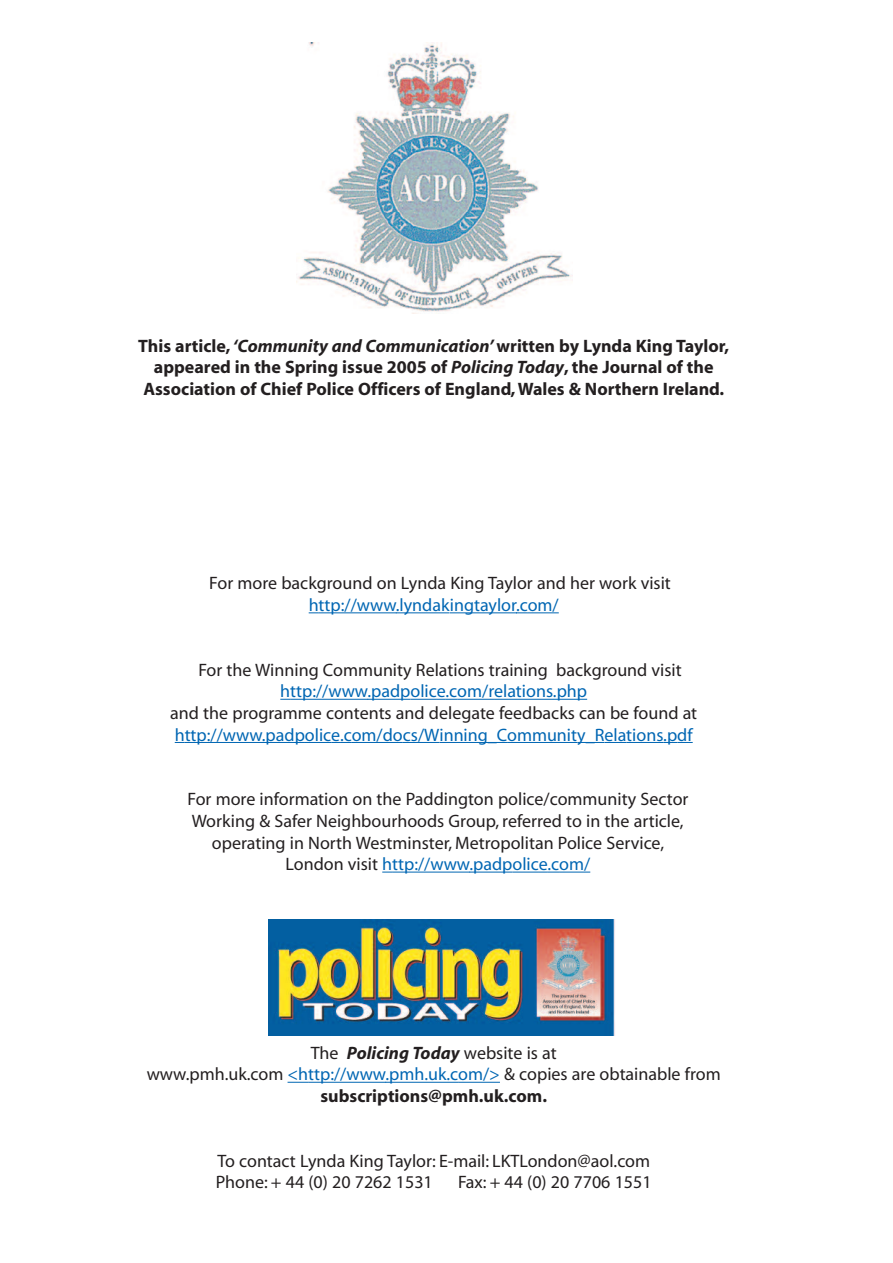
<style>
.page{position:relative;width:893px;height:1263px;background:#fff}
.page>*{position:absolute;margin:0;border:0;box-sizing:border-box;transform-origin:0 0}
.t1{font:18px/21.6px "Myriad";color:#231f20;text-align:center}
.t2{font:700 18px/21.6px "Myriad";color:#231f20;text-align:center}
.t3{font:18px "Myriad";color:#0166b3}
.s1{font-style:italic}
.s2{color:#0166b3}
.s3{font-weight:700;font-style:italic}
.s4{font-weight:700}
</style>
<div class="page">
<img style="left:298px;top:43px;width:274px;height:269px">
<hr style="left:319px;top:612px;width:78px;height:1px;background:#0166b3">
<hr style="left:396px;top:612px;width:54px;height:1px;background:#0166b3">
<hr style="left:450px;top:612px;width:39px;height:1px;background:#0166b3">
<svg style="left:488px;top:612px;width:40px;height:1px"></svg>
<hr style="left:528px;top:612px;width:31px;height:1px;background:#0166b3">
<hr style="left:290px;top:699px;width:78px;height:1px;background:#0166b3">
<hr style="left:367px;top:699px;width:43px;height:1px;background:#0166b3">
<svg style="left:410px;top:699px;width:47px;height:1px"></svg>
<hr style="left:457px;top:699px;width:37px;height:1px;background:#0166b3">
<svg style="left:494px;top:699px;width:22px;height:1px"></svg>
<hr style="left:516px;top:699px;width:37px;height:1px;background:#0166b3">
<hr style="left:553px;top:699px;width:34px;height:1px;background:#0166b3">
<hr style="left:185px;top:742px;width:78px;height:1px;background:#0166b3">
<hr style="left:262px;top:742px;width:43px;height:1px;background:#0166b3">
<svg style="left:305px;top:742px;width:47px;height:1px"></svg>
<hr style="left:352px;top:742px;width:51px;height:1px;background:#0166b3">
<hr style="left:403px;top:742px;width:36px;height:1px;background:#0166b3">
<hr style="left:439px;top:742px;width:68px;height:1px;background:#0166b3">
<hr style="left:507px;top:742px;width:70px;height:1px;background:#0166b3">
<svg style="left:577px;top:742px;width:49px;height:1px"></svg>
<hr style="left:626px;top:742px;width:37px;height:1px;background:#0166b3">
<svg style="left:663px;top:742px;width:30px;height:1px"></svg>
<hr style="left:392px;top:872px;width:78px;height:1px;background:#0166b3">
<hr style="left:469px;top:872px;width:43px;height:1px;background:#0166b3">
<svg style="left:512px;top:872px;width:47px;height:1px"></svg>
<hr style="left:559px;top:872px;width:31px;height:1px;background:#0166b3">
<svg style="left:288px;top:1082px;width:20px;height:1px"></svg>
<hr style="left:308px;top:1082px;width:78px;height:1px;background:#0166b3">
<hr style="left:385px;top:1082px;width:73px;height:1px;background:#0166b3">
<hr style="left:458px;top:1082px;width:42px;height:1px;background:#0166b3">
<img style="left:269px;top:919px;width:346px;height:116px">
<p class="t2" style="left:138px;top:337px;width:592px">This article, <span class="s1">‘Community and Communication’</span>written by Lynda King Taylor, appeared in the Spring issue 2005 of <span class="s1">Policing Today</span>, the Journal of the<br>Association of Chief Police Officers of England, Wales &amp; Northern Ireland.</p>
<p class="t1" style="left:209px;top:574px;width:463px">For more background on Lynda King Taylor and her work visit</p>
<p class="t3" style="left:309px;top:598px;width:252px">http://www.lyndakingtaylor.com/</p>
<p class="t1" style="left:198px;top:660px;width:485px">For the Winning Community Relations training background visit</p>
<p class="t3" style="left:280px;top:685px;width:308px">http://www.padpolice.com/relations.php</p>
<p class="t1" style="left:170px;top:704px;width:528px">and the programme contents and delegate feedbacks can be found at</p>
<p class="t3" style="left:175px;top:728px;width:519px">http://www.padpolice.com/docs/Winning_Community_Relations.pdf</p>
<p class="t1" style="left:187px;top:790px;width:502px">For more information on the Paddington police/community Sector Working &amp; Safer Neighbourhoods Group, referred to in the article, operating in North Westminster, Metropolitan Police Service, London visit <span class="s2">http://www.padpolice.com/</span></p>
<p class="t1" style="left:147px;top:1043px;width:576px">The <span class="s3">Policing Today</span> website is at<br>www.pmh.uk.com <span class="s2">&lt;http://www.pmh.uk.com/&gt;</span> &amp; copies are obtainable from <span class="s4">subscriptions@pmh.uk.com.</span></p>
<p class="t1" style="left:216px;top:1151px;width:436px;text-align:left">To contact Lynda King Taylor: E-mail: LKTLondon@aol.com<br>Phone: + 44 (0) 20 7262 1531</p>
<p class="t1" style="left:458px;top:1173px;width:195px">Fax: + 44 (0) 20 7706 1551</p>
</div>
